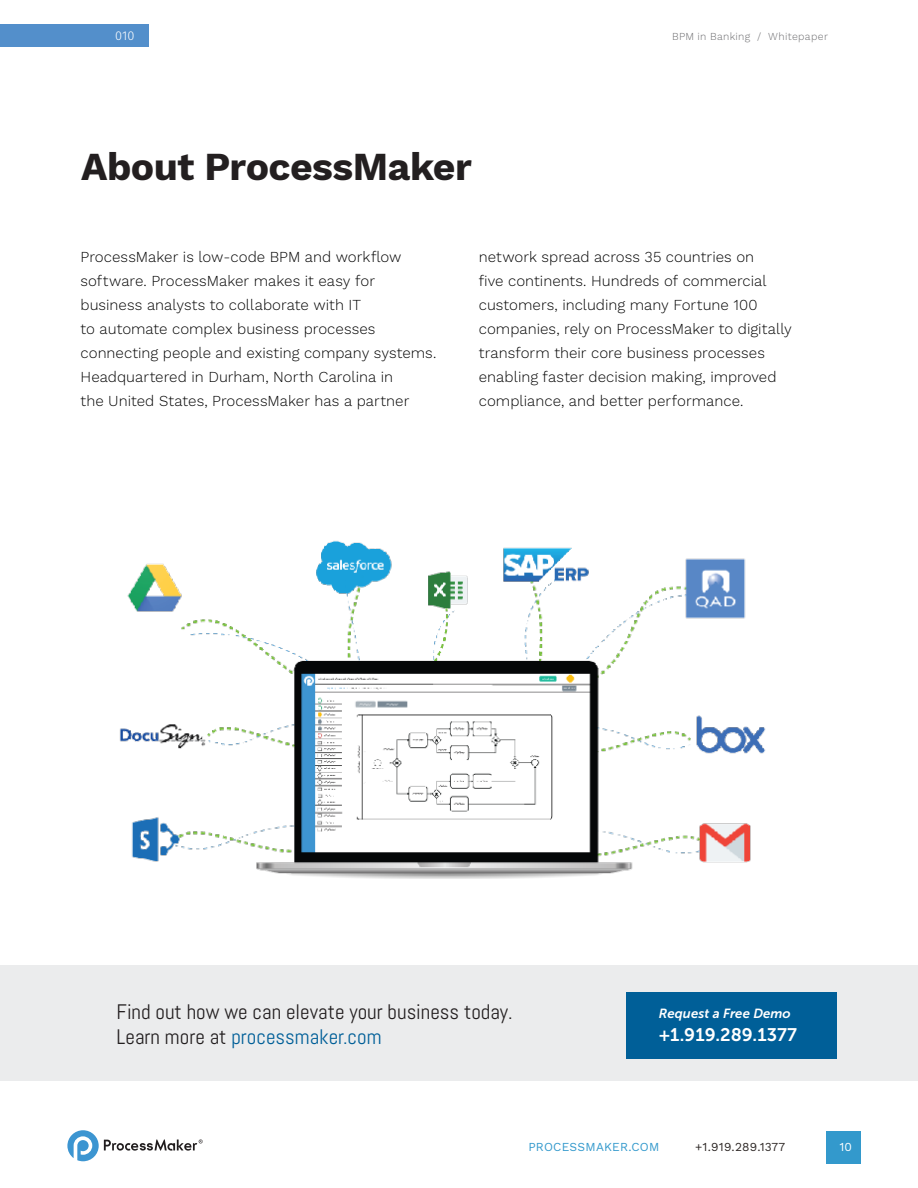
<style>
.page{position:relative;width:918px;height:1188px;background:#fff}
.page>*{position:absolute;margin:0;border:0;box-sizing:border-box;transform-origin:0 0}
.Headline_27_31_Left{font:700 39px "Work Sans";letter-spacing:-.015em;color:#231f20}
.t1{font:21px/25.2px "Abel";color:#231f20}
.t2{font:18.15px "Museo Sans 700";letter-spacing:.005em;color:#fff}
.t3{font:300 15px/24px "Work Sans";color:#000}
.t4{font:italic 13.2px "Museo Sans 700";letter-spacing:.005em;color:#fff}
.t5{font:300 12.75px "Fira Sans";color:#fff}
.t6{font:12px "Work Sans";letter-spacing:.02em;color:#39c}
.t7{font:12px "Work Sans";letter-spacing:.02em;color:#2e2826}
.t8{font:12px "Work Sans";color:#fff}
.t9{font:300 10.5px "Work Sans";letter-spacing:.03em;color:#6b6b6e}
.s1{color:#005f98}
</style>
<div class="page">
<div style="left:0;top:25px;width:149px;height:22px;background:#538fcb"></div>
<div style="left:826px;top:1131px;width:34px;height:33px;background:#39c"></div>
<svg style="left:67px;top:1130px;width:136px;height:31px"></svg>
<div style="left:0;top:966px;width:918px;height:115px;background:#e5e6e8"></div>
<div style="left:626px;top:992px;width:211px;height:66px;background:#005f98"></div>
<img style="left:119px;top:541px;width:647px;height:338px">
<p class="t5" style="left:115px;top:26px;width:21px">010</p>
<p class="t9" style="left:672px;top:30px;width:157px">BPM in Banking / Whitepaper</p>
<p class="Headline_27_31_Left" style="left:81px;top:144px;width:392px">About ProcessMaker</p>
<p class="t3" style="left:81px;top:245px;width:357px">ProcessMaker is low-code BPM and workflow software. ProcessMaker makes it easy for business analysts to collaborate with IT<br>to automate complex business processes connecting people and existing company systems.<br>Headquartered in Durham, North Carolina in<br>the United States, ProcessMaker has a partner</p>
<p class="t3" style="left:479px;top:245px;width:314px">network spread across 35 countries on<br>five continents. Hundreds of commercial customers, including many Fortune 100 companies, rely on ProcessMaker to digitally transform their core business processes enabling faster decision making, improved compliance, and better performance.</p>
<p class="t1" style="left:117px;top:999px;width:398px">Find out how we can elevate your business today.<br>Learn more at <span class="s1">processmaker.com</span></p>
<p class="t4" style="left:659px;top:1006px;width:134px">Request a Free Demo</p>
<p class="t2" style="left:659px;top:1024px;width:140px">+1.919.289.1377</p>
<p class="t6" style="left:528px;top:1140px;width:133px">PROCESSMAKER.COM</p>
<p class="t7" style="left:695px;top:1140px;width:92px">+1.919.289.1377</p>
<p class="t8" style="left:839px;top:1140px;width:14px">10</p>
</div>
